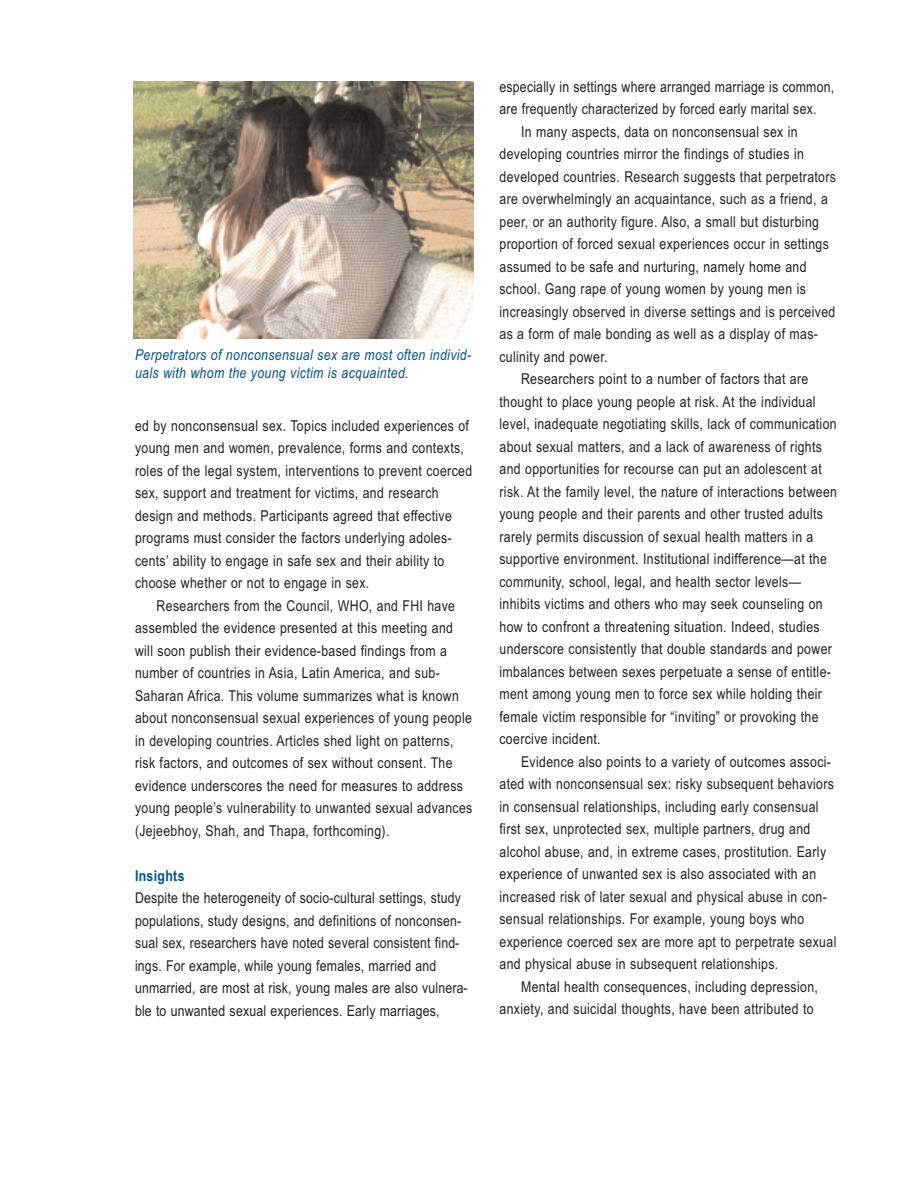
<style>
.page{position:relative;width:918px;height:1188px;background:#fff}
.page>*{position:absolute;margin:0;border:0;box-sizing:border-box;transform-origin:0 0}
.t1{font:15px/22.5px "Arial Narrow";letter-spacing:.025em;color:#231f20}
.t2{font:italic 15px/18px "Arial Narrow";letter-spacing:.025em;color:#005187}
.t3{font:700 15px "Arial Narrow";letter-spacing:.025em;color:#005187}
</style>
<div class="page">
<img style="left:133px;top:81px;width:341px;height:258px">
<p class="t2" style="left:135px;top:345px;width:338px">Perpetrators of nonconsensual sex are most often individ&shy;uals with whom the young victim is acquainted.</p>
<p class="t1" style="left:135px;top:414px;width:339px">ed by nonconsensual sex. Topics included experiences of young men and women, prevalence, forms and contexts, roles of the legal system, interventions to prevent coerced sex, support and treatment for victims, and research design and methods. Participants agreed that effective programs must consider the factors underlying adoles&shy;cents’ ability to engage in safe sex and their ability to choose whether or not to engage in sex.</p>
<p class="t1" style="left:135px;top:594px;width:339px;text-indent:22px">Researchers from the Council, WHO, and FHI have assembled the evidence presented at this meeting and will soon publish their evidence-based findings from a number of countries in Asia, Latin America, and sub-Saharan Africa. This volume summarizes what is known about nonconsensual sexual experiences of young people in developing countries. Articles shed light on patterns, risk factors, and outcomes of sex without consent. The evidence underscores the need for measures to address young people’s vulnerability to unwanted sexual advances (Jejeebhoy, Shah, and Thapa, forthcoming).</p>
<p class="t3" style="left:135px;top:867px;width:51px">Insights</p>
<p class="t1" style="left:135px;top:887px;width:334px">Despite the heterogeneity of socio-cultural settings, study populations, study designs, and definitions of nonconsen&shy;sual sex, researchers have noted several consistent find&shy;ings. For example, while young females, married and unmarried, are most at risk, young males are also vulnera&shy;ble to unwanted sexual experiences. Early marriages,</p>
<p class="t1" style="left:500px;top:75px;width:336px">especially in settings where arranged marriage is common,</p>
<p class="t1" style="left:500px;top:98px;width:319px">are frequently characterized by forced early marital sex.</p>
<p class="t1" style="left:521px;top:120px;width:278px">In many aspects, data on nonconsensual sex in</p>
<p class="t1" style="left:500px;top:143px;width:306px">developing countries mirror the findings of studies in</p>
<p class="t1" style="left:500px;top:165px;width:338px">developed countries. Research suggests that perpetrators</p>
<p class="t1" style="left:500px;top:188px;width:330px">are overwhelmingly an acquaintance, such as a friend, a</p>
<p class="t1" style="left:500px;top:210px;width:321px">peer, or an authority figure. Also, a small but disturbing</p>
<p class="t1" style="left:500px;top:233px;width:331px">proportion of forced sexual experiences occur in settings</p>
<p class="t1" style="left:500px;top:255px;width:309px">assumed to be safe and nurturing, namely home and</p>
<p class="t1" style="left:500px;top:278px;width:308px">school. Gang rape of young women by young men is</p>
<p class="t1" style="left:500px;top:300px;width:337px">increasingly observed in diverse settings and is perceived</p>
<p class="t1" style="left:500px;top:323px;width:320px">as a form of male bonding as well as a display of mas-</p>
<p class="t1" style="left:500px;top:345px;width:110px">culinity and power.</p>
<p class="t1" style="left:521px;top:368px;width:289px">Researchers point to a number of factors that are</p>
<p class="t1" style="left:500px;top:390px;width:318px">thought to place young people at risk. At the individual</p>
<p class="t1" style="left:500px;top:413px;width:339px">level, inadequate negotiating skills, lack of communication</p>
<p class="t1" style="left:500px;top:435px;width:324px">about sexual matters, and a lack of awareness of rights</p>
<p class="t1" style="left:500px;top:458px;width:324px">and opportunities for recourse can put an adolescent at</p>
<p class="t1" style="left:500px;top:480px;width:339px">risk. At the family level, the nature of interactions between</p>
<p class="t1" style="left:500px;top:503px;width:325px">young people and their parents and other trusted adults</p>
<p class="t1" style="left:500px;top:525px;width:315px">rarely permits discussion of sexual health matters in a</p>
<p class="t1" style="left:500px;top:548px;width:329px">supportive environment. Institutional indifference—at the</p>
<p class="t1" style="left:500px;top:570px;width:303px">community, school, legal, and health sector levels—</p>
<p class="t1" style="left:500px;top:593px;width:325px">inhibits victims and others who may seek counseling on</p>
<p class="t1" style="left:500px;top:615px;width:322px">how to confront a threatening situation. Indeed, studies</p>
<p class="t1" style="left:500px;top:638px;width:334px">underscore consistently that double standards and power</p>
<p class="t1" style="left:500px;top:660px;width:333px">imbalances between sexes perpetuate a sense of entitle-</p>
<p class="t1" style="left:500px;top:683px;width:324px">ment among young men to force sex while holding their</p>
<p class="t1" style="left:500px;top:705px;width:321px">female victim responsible for “inviting” or provoking the</p>
<p class="t1" style="left:500px;top:728px;width:103px">coercive incident.</p>
<p class="t1" style="left:521px;top:750px;width:311px">Evidence also points to a variety of outcomes associ-</p>
<p class="t1" style="left:500px;top:773px;width:336px">ated with nonconsensual sex: risky subsequent behaviors</p>
<p class="t1" style="left:500px;top:795px;width:321px">in consensual relationships, including early consensual</p>
<p class="t1" style="left:500px;top:818px;width:312px">first sex, unprotected sex, multiple partners, drug and</p>
<p class="t1" style="left:500px;top:840px;width:328px">alcohol abuse, and, in extreme cases, prostitution. Early</p>
<p class="t1" style="left:500px;top:863px;width:318px">experience of unwanted sex is also associated with an</p>
<p class="t1" style="left:500px;top:885px;width:329px">increased risk of later sexual and physical abuse in con-</p>
<p class="t1" style="left:500px;top:908px;width:306px">sensual relationships. For example, young boys who</p>
<p class="t1" style="left:500px;top:930px;width:338px">experience coerced sex are more apt to perpetrate sexual</p>
<p class="t1" style="left:500px;top:953px;width:280px">and physical abuse in subsequent relationships.</p>
<p class="t1" style="left:521px;top:975px;width:298px">Mental health consequences, including depression,</p>
<p class="t1" style="left:500px;top:998px;width:316px">anxiety, and suicidal thoughts, have been attributed to</p>
</div>
